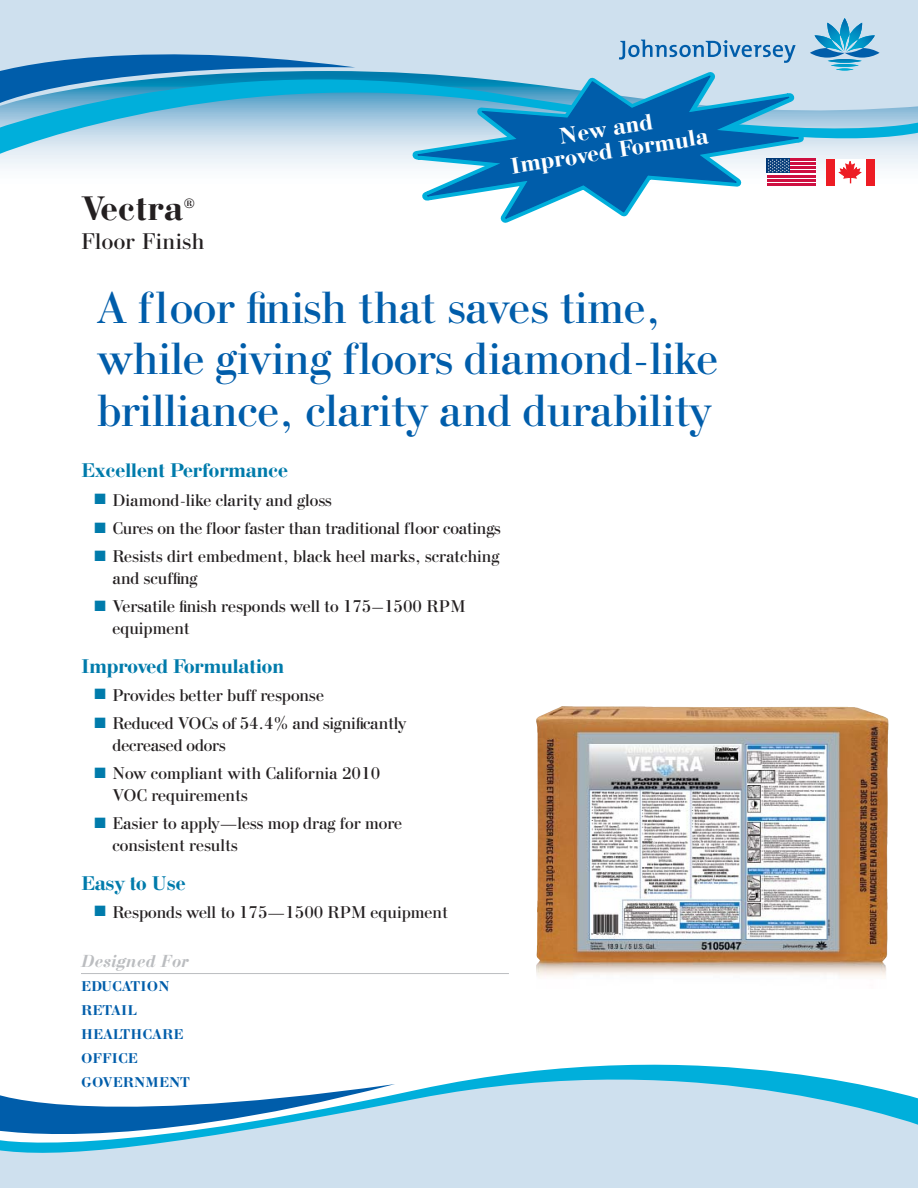
<style>
.page{position:relative;width:918px;height:1188px;background:#fff}
.page>*{position:absolute;margin:0;border:0;box-sizing:border-box;transform-origin:0 0}
.t1{font:48px/51.6px "Bodoni";color:#005daa}
.t2{font:700 36px "Bodoni";letter-spacing:.02em;color:#231f20}
.t3{font:700 24px/22.5px "Bodoni";color:#fff;text-align:center}
.t4{font:24px "Bodoni";letter-spacing:.02em;color:#231f20}
.t5{font:700 21px "Bodoni";color:#007bab}
.t6{font:18px/21.6px "Bodoni";color:#231f20}
.t7{font:italic 700 18px "Bodoni";color:#bbbdc0}
.t8{font:700 15px/24px "Bodoni";letter-spacing:.01em;color:#005daa}
.t9{font:700 14.4px "Bodoni";color:#231f20}
.s1{color:#007bab}
</style>
<div class="page">
<div style="left:0;top:0;width:918px;height:121px;background:#cee0ee"></div>
<div style="left:0;top:160px;width:918px;height:8px;background:#f1f6f9"></div>
<svg style="left:0;top:54px;width:918px;height:106px;background:#74b8d9"></svg>
<svg style="left:840px;top:18px;width:9px;height:33px"></svg>
<svg style="left:827px;top:23px;width:36px;height:8px"></svg>
<div style="left:0;top:1166px;width:918px;height:22px;background:#cee0ee"></div>
<svg style="left:0;top:1064px;width:918px;height:102px;fill:#cee0ee"></svg>
<svg style="left:0;top:1084px;width:395px;height:73px"></svg>
<hr style="left:81px;top:973px;width:428px;height:1px;background:#bbbdc0">
<img style="left:536px;top:706px;width:353px;height:271px">
<svg style="left:336px;top:31px;width:543px;height:155px"></svg>
<svg style="left:398px;top:50px;width:421px;height:173px"></svg>
<h2 class="t2" style="left:81px;top:196px;width:103px">Vectra</h2>
<p class="t9" style="left:184px;top:199px;width:13px">®</p>
<h3 class="t4" style="left:81px;top:232px;width:125px">Floor Finish</h3>
<h3 class="t3" style="left:506px;top:135px;width:201px;rotate:-9deg">New and<br>Improved Formula</h3>
<h1 class="t1" style="left:97px;top:286px;width:622px">A floor finish that saves time, while giving floors diamond-like brilliance, clarity and durability</h1>
<p class="t5" style="left:81px;top:463px;width:209px">Excellent Performance</p>
<p class="t6" style="left:94px;top:491px;width:239px"><span class="s1">■</span> Diamond-like clarity and gloss</p>
<p class="t6" style="left:94px;top:519px;width:408px"><span class="s1">■</span> Cures on the floor faster than traditional floor coatings</p>
<p class="t6" style="left:112px;top:547px;width:389px;text-indent:-18px"><span class="s1">■</span> Resists dirt embedment, black heel marks, scratching and scuffing</p>
<p class="t6" style="left:112px;top:597px;width:355px;text-indent:-18px"><span class="s1">■</span> Versatile finish responds well to 175–1500 RPM equipment</p>
<p class="t5" style="left:81px;top:658px;width:205px">Improved Formulation</p>
<p class="t6" style="left:94px;top:686px;width:231px"><span class="s1">■</span> Provides better buff response</p>
<p class="t6" style="left:112px;top:714px;width:295px;text-indent:-18px"><span class="s1">■</span> Reduced VOCs of 54.4% and significantly decreased odors</p>
<p class="t6" style="left:112px;top:764px;width:269px;text-indent:-18px"><span class="s1">■</span> Now compliant with California 2010<br>VOC requirements</p>
<p class="t6" style="left:112px;top:814px;width:291px;text-indent:-18px"><span class="s1">■</span> Easier to apply—less mop drag for more consistent results</p>
<p class="t5" style="left:81px;top:875px;width:106px">Easy to Use</p>
<p class="t6" style="left:94px;top:903px;width:355px"><span class="s1">■</span> Responds well to 175—1500 RPM equipment</p>
<p class="t7" style="left:81px;top:954px;width:109px">Designed For</p>
<p class="t8" style="left:81px;top:975px;width:110px">EDUCATION<br>RETAIL<br>HEALTHCARE<br>OFFICE<br>GOVERNMENT</p>
</div>
